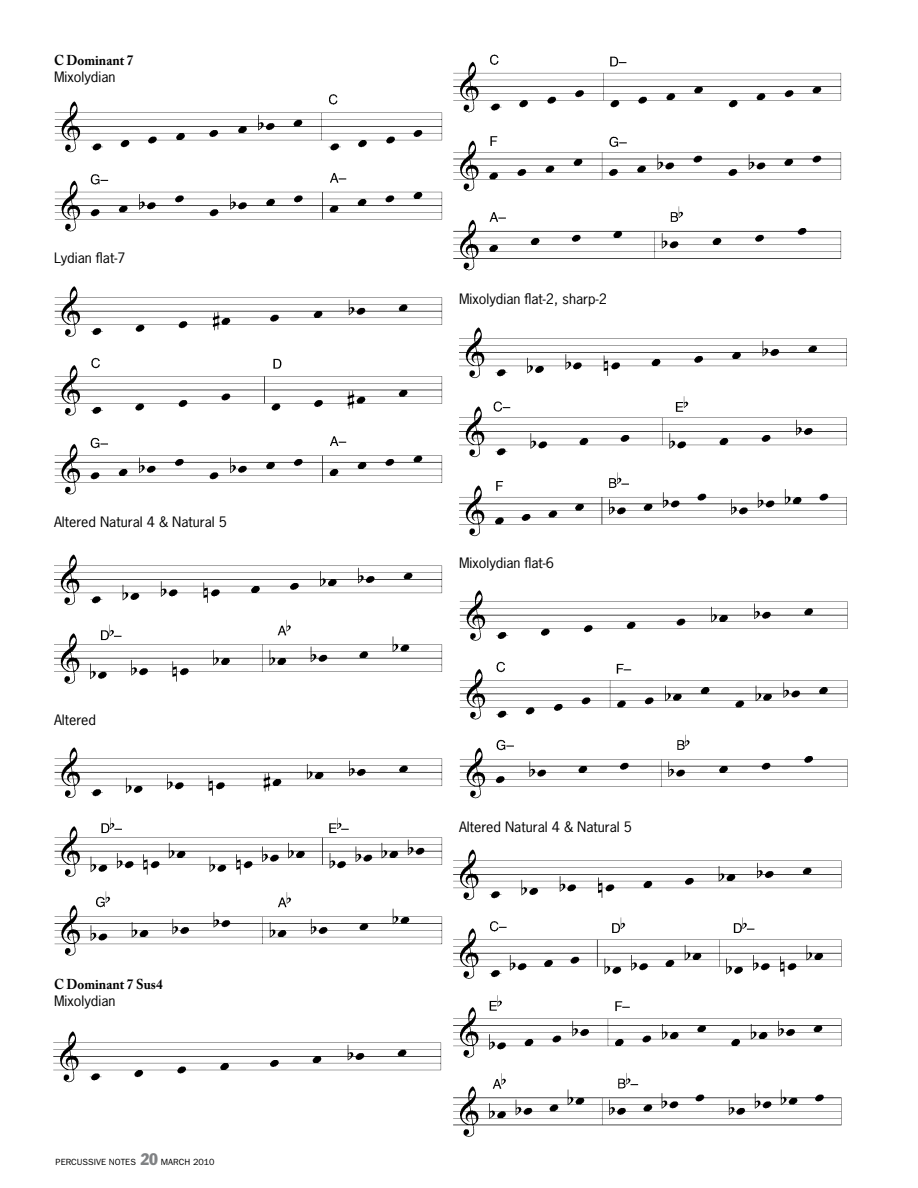
<style>
.page{position:relative;width:918px;height:1188px;background:#fff}
.page>*{position:absolute;margin:0;border:0;box-sizing:border-box;transform-origin:0 0}
.t1{font:700 14.25px "Adobe Caslon Pro";color:#000;scale:.92 1}
.t2{font:13.5px "News Gothic Std";color:#000;scale:1.05 1}
.t3{font:9px "Franklin Gothic";color:#000}
.s1{font-stretch:condensed;font-size:16.5px;color:#808284}
</style>
<div class="page">
<img style="left:54px;top:94px;width:389px;height:138px">
<img style="left:54px;top:286px;width:389px;height:209px">
<img style="left:54px;top:554px;width:389px;height:130px">
<img style="left:54px;top:747px;width:389px;height:209px">
<img style="left:453px;top:54px;width:389px;height:217px">
<img style="left:53px;top:1031px;width:389px;height:52px">
<img style="left:459px;top:327px;width:388px;height:210px">
<img style="left:459px;top:590px;width:389px;height:209px">
<img style="left:453px;top:849px;width:389px;height:288px">
<p class="t1" style="left:54px;top:52px;width:88px">C Dominant 7</p>
<p class="t2" style="left:54px;top:68px;width:60px">Mixolydian</p>
<p class="t2" style="left:54px;top:249px;width:70px">Lydian flat-7</p>
<p class="t2" style="left:54px;top:513px;width:166px">Altered Natural 4 &amp; Natural 5</p>
<p class="t2" style="left:54px;top:711px;width:41px">Altered</p>
<p class="t1" style="left:54px;top:976px;width:120px">C Dominant 7 Sus4</p>
<p class="t2" style="left:54px;top:992px;width:60px">Mixolydian</p>
<p class="t3" style="left:56px;top:1157px;width:160px">PERCUSSIVE NOTES <span class="s1">20</span> MARCH 2010</p>
<p class="t2" style="left:459px;top:290px;width:142px">Mixolydian flat-2, sharp-2</p>
<p class="t2" style="left:459px;top:554px;width:92px">Mixolydian flat-6</p>
<p class="t2" style="left:459px;top:818px;width:166px">Altered Natural 4 &amp; Natural 5</p>
</div>
